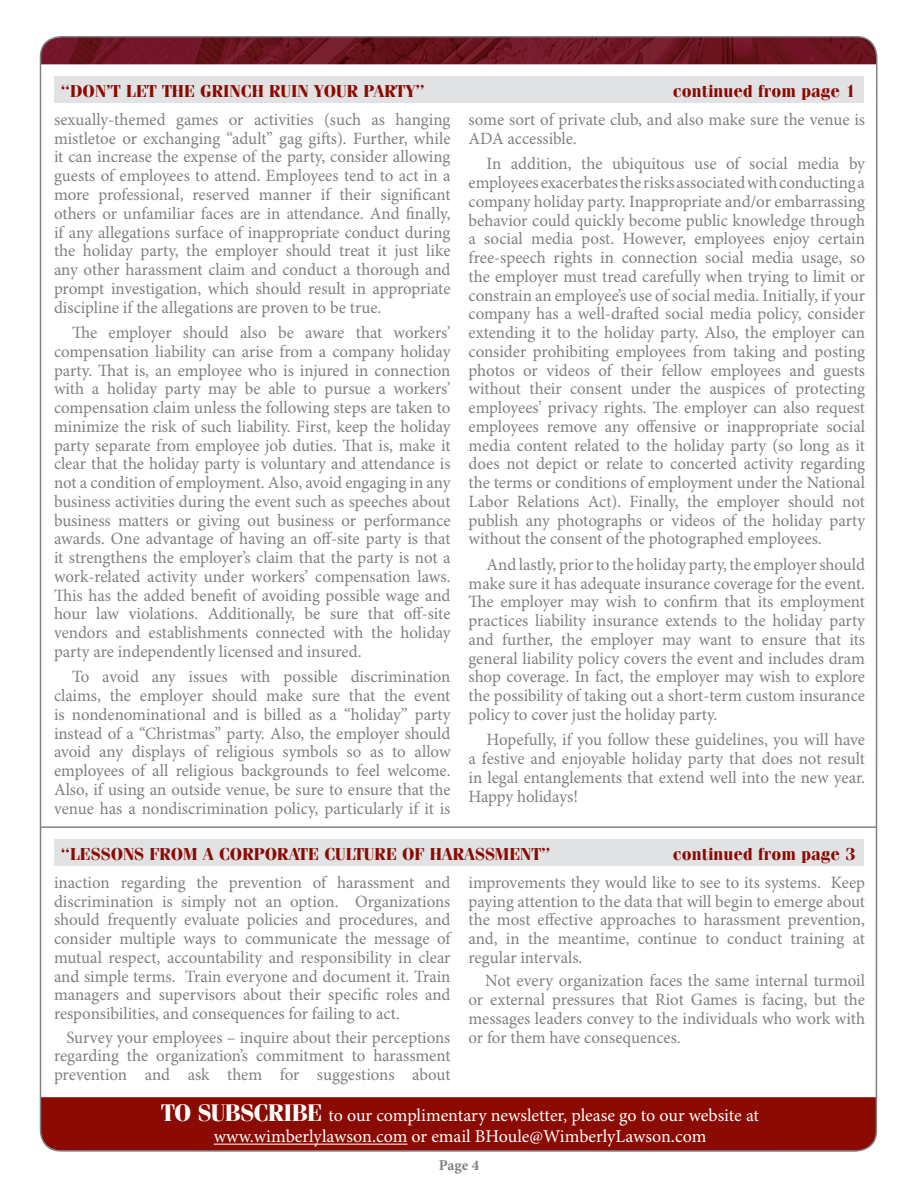
<style>
.page{position:relative;width:918px;height:1188px;background:#fff}
.page>*{position:absolute;margin:0;border:0;box-sizing:border-box;transform-origin:0 0}
.t1{font:18px/21px "Minion Pro";letter-spacing:-.005em;color:#fff;text-align:center}
.t2{font:17.25px/18.8px "Minion Pro";letter-spacing:-.005em;color:#7e8083;text-align:justify}
.t3{font:700 17.25px "Fenice";color:#8b0a02}
.t4{font:700 15px "Minion Pro";color:#7e8083}
.s1{font-family:"Fenice";font-weight:700;font-size:24px}
</style>
<div class="page">
<div style="left:39px;top:1097px;width:836px;height:54px;background:#8b0a02"></div>
<hr style="left:214px;top:1144px;width:194px;height:1px;background:#fff">
<div style="left:54px;top:76px;width:810px;height:27px;background:#e1e2e4"></div>
<div style="left:54px;top:839px;width:810px;height:27px;background:#e1e2e4"></div>
<hr style="left:40px;top:826px;width:836px;height:2px;background:#7e8083">
<img style="left:40px;top:37px;width:835px;height:27px">
<p class="t3" style="left:61px;top:80px;width:365px">“DON’T LET THE GRINCH RUIN YOUR PARTY”</p>
<p class="t3" style="left:673px;top:80px;width:184px">continued from page 1</p>
<p class="t2" style="left:54px;top:111px;width:398px">sexually-themed games or activities (such as hanging mistletoe or exchanging “adult” gag gifts). Further, while it can increase the expense of the party, consider allowing guests of employees to attend. Employees tend to act in a more professional, reserved manner if their significant others or unfamiliar faces are in attendance. And finally, if any allegations surface of inappropriate conduct during the holiday party, the employer should treat it just like any other harassment claim and conduct a thorough and prompt investigation, which should result in appropriate discipline if the allegations are proven to be true.</p>
<p class="t2" style="left:54px;top:324px;width:398px;text-indent:18px">The employer should also be aware that workers’ compensation liability can arise from a company holiday party. That is, an employee who is injured in connection with a holiday party may be able to pursue a workers’ compensation claim unless the following steps are taken to minimize the risk of such liability. First, keep the holiday party separate from employee job duties. That is, make it clear that the holiday party is voluntary and attendance is not a condition of employment. Also, avoid engaging in any business activities during the event such as speeches about business matters or giving out business or performance awards. One advantage of having an off-site party is that it strengthens the employer’s claim that the party is not a work-related activity under workers’ compensation laws.<br>This has the added benefit of avoiding possible wage and hour law violations. Additionally, be sure that off-site vendors and establishments connected with the holiday party are independently licensed and insured.</p>
<p class="t2" style="left:54px;top:668px;width:398px;text-indent:18px">To avoid any issues with possible discrimination claims, the employer should make sure that the event is nondenominational and is billed as a “holiday” party instead of a “Christmas” party. Also, the employer should avoid any displays of religious symbols so as to allow employees of all religious backgrounds to feel welcome.<br>Also, if using an outside venue, be sure to ensure that the venue has a nondiscrimination policy, particularly if it is</p>
<p class="t2" style="left:469px;top:111px;width:398px">some sort of private club, and also make sure the venue is<br>ADA accessible.</p>
<p class="t2" style="left:469px;top:155px;width:398px;text-indent:18px">In addition, the ubiquitous use of social media by employees exacerbates the risks associated with conducting a company holiday party. Inappropriate and/or embarrassing behavior could quickly become public knowledge through a social media post. However, employees enjoy certain free-speech rights in connection social media usage, so the employer must tread carefully when trying to limit or constrain an employee’s use of social media. Initially, if your company has a well-drafted social media policy, consider extending it to the holiday party. Also, the employer can consider prohibiting employees from taking and posting photos or videos of their fellow employees and guests without their consent under the auspices of protecting employees’ privacy rights. The employer can also request employees remove any offensive or inappropriate social media content related to the holiday party (so long as it does not depict or relate to concerted activity regarding the terms or conditions of employment under the National Labor Relations Act). Finally, the employer should not publish any photographs or videos of the holiday party without the consent of the photographed employees.</p>
<p class="t2" style="left:469px;top:556px;width:398px;text-indent:18px">And lastly, prior to the holiday party, the employer should make sure it has adequate insurance coverage for the event.<br>The employer may wish to confirm that its employment practices liability insurance extends to the holiday party and further, the employer may want to ensure that its general liability policy covers the event and includes dram shop coverage. In fact, the employer may wish to explore the possibility of taking out a short-term custom insurance policy to cover just the holiday party.</p>
<p class="t2" style="left:469px;top:731px;width:398px;text-indent:18px">Hopefully, if you follow these guidelines, you will have a festive and enjoyable holiday party that does not result in legal entanglements that extend well into the new year.<br>Happy holidays!</p>
<p class="t3" style="left:61px;top:843px;width:491px">“LESSONS FROM A CORPORATE CULTURE OF HARASSMENT”</p>
<p class="t3" style="left:673px;top:843px;width:184px">continued from page 3</p>
<p class="t2" style="left:54px;top:874px;width:398px">inaction regarding the prevention of harassment and discrimination is simply not an option. Organizations should frequently evaluate policies and procedures, and consider multiple ways to communicate the message of mutual respect, accountability and responsibility in clear and simple terms. Train everyone and document it. Train managers and supervisors about their specific roles and responsibilities, and consequences for failing to act.</p>
<p class="t2" style="left:54px;top:1028px;width:398px;text-indent:12px">Survey your employees – inquire about their perceptions regarding the organization’s commitment to harassment prevention and ask them for suggestions about</p>
<p class="t2" style="left:469px;top:874px;width:398px">improvements they would like to see to its systems. Keep paying attention to the data that will begin to emerge about the most effective approaches to harassment prevention, and, in the meantime, continue to conduct training at regular intervals.</p>
<p class="t2" style="left:469px;top:972px;width:398px;text-indent:17px">Not every organization faces the same internal turmoil or external pressures that Riot Games is facing, but the messages leaders convey to the individuals who work with or for them have consequences.</p>
<p class="t1" style="left:161px;top:1106px;width:599px"><span class="s1">TO SUBSCRIBE</span> to our complimentary newsletter, please go to our website at www.wimberlylawson.com or email BHoule@WimberlyLawson.com</p>
<p class="t4" style="left:439px;top:1155px;width:42px">Page 4</p>
</div>
